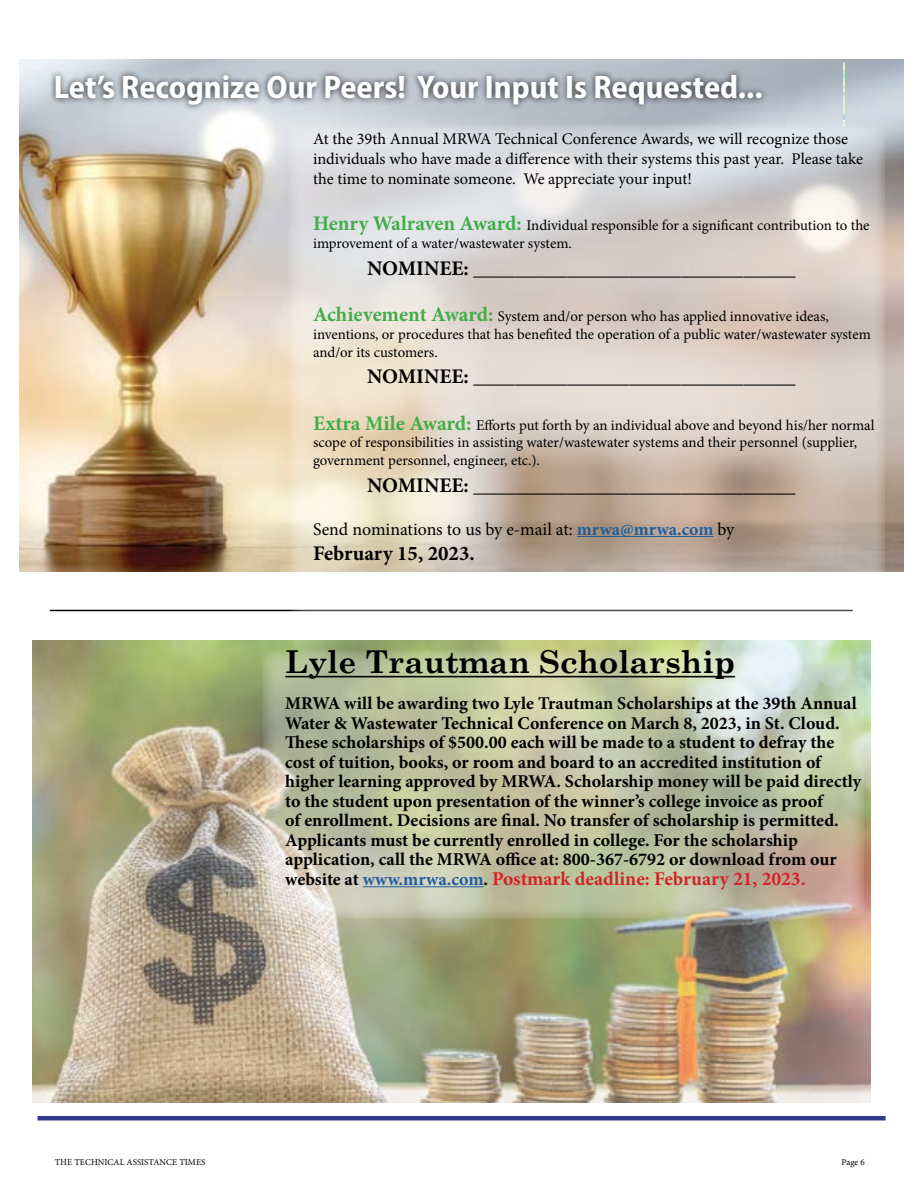
<style>
.page{position:relative;width:918px;height:1188px;background:#fff}
.page>*{position:absolute;margin:0;border:0;box-sizing:border-box;transform-origin:0 0}
.t1{font:700 semi-condensed 32.7px "Myriad Pro";color:#fff}
.t2{font:700 31.5px "Century Schoolbook";color:#000}
.t3{font:700 20.85px "Minion Pro";color:#000}
.t4{font:700 19.5px "Minion Pro";color:#d2232a}
.t5{font:700 18px/19.5px "Minion Pro";color:#000}
.t6{font:17.85px "Minion Pro";letter-spacing:-.005em;color:#000}
.t7{font:16.35px/19.6px "Minion Pro";color:#000}
.t8{font:14.85px/17.9px "Minion Pro";letter-spacing:-.005em;color:#000}
.t9{font:9px "Minion Pro";color:#000}
.s1{font-weight:700;font-size:20.85px;color:#41ad49}
.s2{font-weight:700;color:#215e9e}
.s3{font-size:18px;color:#000}
.s4{font-size:18px;color:#215e9e}
</style>
<div class="page">
<hr style="left:37px;top:1116px;width:849px;height:4px;background:#313a8b">
<hr style="left:50px;top:610px;width:803px;height:1px;background:#000">
<img style="left:32px;top:640px;width:838px;height:462px">
<svg style="left:262px;top:650px;width:602px;height:269px;background:#c0c4a6"></svg>
<hr style="left:285px;top:676px;width:450px;height:1px;background:#000">
<hr style="left:363px;top:886px;width:121px;height:1px;background:#215e9e">
<img style="left:20px;top:60px;width:883px;height:512px">
<svg style="left:289px;top:124px;width:596px;height:488px;background:#dad2ca"></svg>
<div style="left:49px;top:68px;width:718px;height:42px;background:#000;opacity:.75"></div>
<hr style="left:577px;top:536px;width:136px;height:1px;background:#215e9e">
<img style="left:843px;top:62px;width:2px;height:64px">
<h1 class="t1" style="left:54px;top:66px;width:710px">Let’s Recognize Our Peers! Your Input Is Requested...</h1>
<p class="t7" style="left:313px;top:129px;width:551px">At the 39th Annual MRWA Technical Conference Awards, we will recognize those individuals who have made a difference with their systems this past year. Please take the time to nominate someone. We appreciate your input!</p>
<p class="t8" style="left:313px;top:216px;width:558px"><span class="s1">Henry Walraven Award:</span> Individual responsible for a significant contribution to the improvement of a water/wastewater system.</p>
<p class="t3" style="left:367px;top:253px;width:430px">NOMINEE: _______________________________</p>
<p class="t8" style="left:313px;top:307px;width:559px"><span class="s1">Achievement Award:</span> System and/or person who has applied innovative ideas, inventions, or procedures that has benefited the operation of a public water/wastewater system and/or its customers.</p>
<p class="t3" style="left:367px;top:362px;width:430px">NOMINEE: _______________________________</p>
<p class="t8" style="left:313px;top:416px;width:563px"><span class="s1">Extra Mile Award:</span> Efforts put forth by an individual above and beyond his/her normal scope of responsibilities in assisting water/wastewater systems and their personnel (supplier, government personnel, engineer, etc.).</p>
<p class="t3" style="left:367px;top:471px;width:430px">NOMINEE: _______________________________</p>
<p class="t6" style="left:313px;top:517px;width:423px">Send nominations to us by e-mail at: <span class="s2">mrwa@mrwa.com</span> by</p>
<p class="t3" style="left:313px;top:538px;width:163px">February 15, 2023.</p>
<h2 class="t2" style="left:285px;top:638px;width:451px">Lyle Trautman Scholarship</h2>
<p class="t5" style="left:285px;top:694px;width:577px">MRWA will be awarding two Lyle Trautman Scholarships at the 39th Annual Water &amp; Wastewater Technical Conference on March 8, 2023, in St. Cloud.<br>These scholarships of $500.00 each will be made to a student to defray the cost of tuition, books, or room and board to an accredited institution of higher learning approved by MRWA. Scholarship money will be paid directly to the student upon presentation of the winner’s college invoice as proof<br>of enrollment. Decisions are final. No transfer of scholarship is permitted.<br>Applicants must be currently enrolled in college. For the scholarship application, call the MRWA office at: 800-367-6792 or download from our</p>
<p class="t4" style="left:285px;top:865px;width:522px"><span class="s3">website at</span> <span class="s4">www.mrwa.com</span><span class="s3">.</span> Postmark deadline: February 21, 2023.</p>
<p class="t9" style="left:55px;top:1156px;width:152px">THE TECHNICAL ASSISTANCE TIMES</p>
<p class="t9" style="left:842px;top:1156px;width:25px">Page 6</p>
</div>
